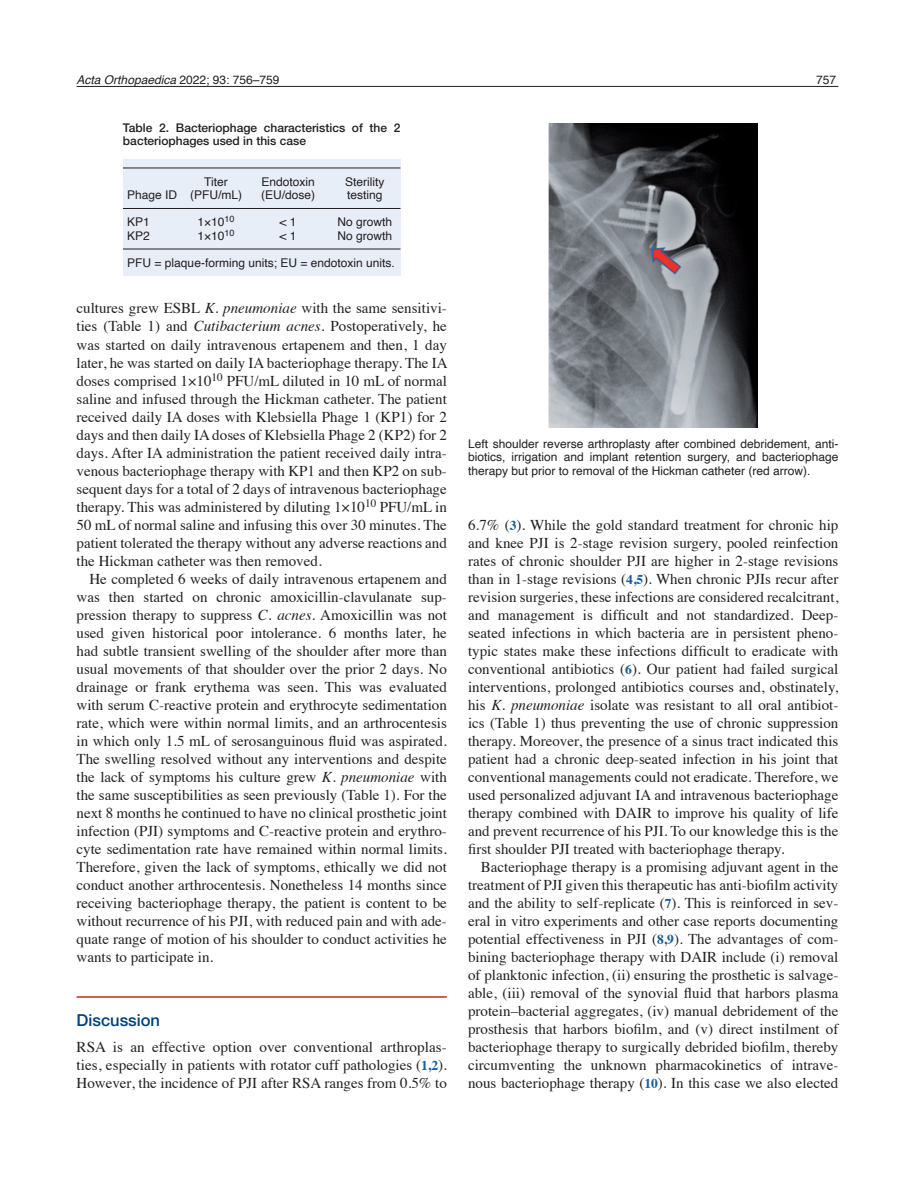
<style>
.page{position:relative;width:915px;height:1191px;background:#fff}
.page>*{position:absolute;margin:0;border:0;box-sizing:border-box;transform-origin:0 0}
._2-Rubrik{font:500 16.5px "Helvetica Neue LTW1 G";color:#004279}
._5-Brödtext{font:15px/18px "Times";color:#231f20;text-align:justify}
._4-Brödstart{font:15px/18px "Times";color:#231f20;text-align:justify}
._6-Figurtext{font:12px/13.5px "Helvetica";color:#231f20;text-align:justify}
.Tabelltext{font:12px "Helvetica";color:#231f20}
._9-Tabellhuvud{font:500 12px/13.5px "Helvetica Neue LTW1 G";color:#231f20}
.t1{font:italic 12px "Helvetica";color:#231f20}
.s1{font-style:normal}
.s2{font-style:italic}
.s3{font-weight:700;font-size:13.5px;color:#175d9e}
</style>
<div class="page">
<hr style="left:77px;top:86px;width:761px;height:1px;background:#231f20">
<hr style="left:77px;top:996px;width:369px;height:1px;background:#bc2e18">
<div style="left:123px;top:160px;width:277px;height:116px;background:#e8eef8"></div>
<hr style="left:123px;top:168px;width:277px;height:1px;background:#231f20">
<hr style="left:123px;top:208px;width:277px;height:1px;background:#231f20">
<hr style="left:123px;top:249px;width:277px;height:1px;background:#231f20">
<img style="left:548px;top:123px;width:209px;height:304px">
<p class="t1" style="left:77px;top:70px;width:204px">Acta Orthopaedica <span class="s1">2022; 93: 756–759</span></p>
<p class="_6-Figurtext" style="left:816px;top:73px;width:22px">757</p>
<p class="_9-Tabellhuvud" style="left:123px;top:121px;width:279px">Table 2. Bacteriophage characteristics of the 2 bacteriophages used in this case</p>
<p class="Tabelltext" style="left:204px;top:172px;width:25px">Titer</p>
<p class="Tabelltext" style="left:261px;top:172px;width:55px">Endotoxin</p>
<p class="Tabelltext" style="left:345px;top:172px;width:41px">Sterility</p>
<p class="Tabelltext" style="left:127px;top:186px;width:116px">Phage ID (PFU/mL)</p>
<p class="Tabelltext" style="left:261px;top:186px;width:56px">(EU/dose)</p>
<p class="Tabelltext" style="left:347px;top:186px;width:37px">testing</p>
<p class="Tabelltext" style="left:127px;top:213px;width:24px">KP1</p>
<p class="Tabelltext" style="left:197px;top:213px;width:39px">1×10<sup>10</sup></p>
<p class="Tabelltext" style="left:279px;top:213px;width:19px">&lt; 1</p>
<p class="Tabelltext" style="left:337px;top:213px;width:56px">No growth</p>
<p class="Tabelltext" style="left:127px;top:226px;width:24px">KP2</p>
<p class="Tabelltext" style="left:197px;top:226px;width:39px">1×10<sup>10</sup></p>
<p class="Tabelltext" style="left:279px;top:226px;width:19px">&lt; 1</p>
<p class="Tabelltext" style="left:337px;top:226px;width:56px">No growth</p>
<p class="Tabelltext" style="left:127px;top:253px;width:269px">PFU = plaque-forming units; EU = endotoxin units.</p>
<p class="_5-Brödtext" style="left:77px;top:298px;width:372px">cultures grew ESBL <span class="s2">K. pneumoniae</span> with the same sensitivi&shy;ties (Table 1) and <span class="s2">Cutibacterium acnes</span>. Postoperatively, he was started on daily intravenous ertapenem and then, 1 day later, he was started on daily IA bacteriophage therapy. The IA doses comprised 1×10<sup>10</sup> PFU/mL diluted in 10 mL of normal saline and infused through the Hickman catheter. The patient received daily IA doses with Klebsiella Phage 1 (KP1) for 2 days and then daily IA doses of Klebsiella Phage 2 (KP2) for 2 days. After IA administration the patient received daily intra&shy;venous bacteriophage therapy with KP1 and then KP2 on sub&shy;sequent days for a total of 2 days of intravenous bacteriophage therapy. This was administered by diluting 1×10<sup>10</sup> PFU/mL in 50 mL of normal saline and infusing this over 30 minutes. The patient tolerated the therapy without any adverse reactions and the Hickman catheter was then removed.</p>
<p class="_5-Brödtext" style="left:77px;top:568px;width:371px;text-indent:13px">He completed 6 weeks of daily intravenous ertapenem and was then started on chronic amoxicillin-clavulanate sup&shy;pression therapy to suppress <span class="s2">C. acnes</span>. Amoxicillin was not used given historical poor intolerance. 6 months later, he had subtle transient swelling of the shoulder after more than usual movements of that shoulder over the prior 2 days. No drainage or frank erythema was seen. This was evaluated with serum C-reactive protein and erythrocyte sedimentation rate, which were within normal limits, and an arthrocentesis in which only 1.5 mL of serosanguinous fluid was aspirated.<br>The swelling resolved without any interventions and despite the lack of symptoms his culture grew <span class="s2">K. pneumoniae</span> with the same susceptibilities as seen previously (Table 1). For the next 8 months he continued to have no clinical prosthetic joint infection (PJI) symptoms and C-reactive protein and erythro&shy;cyte sedimentation rate have remained within normal limits.<br>Therefore, given the lack of symptoms, ethically we did not conduct another arthrocentesis. Nonetheless 14 months since receiving bacteriophage therapy, the patient is content to be without recurrence of his PJI, with reduced pain and with ade&shy;quate range of motion of his shoulder to conduct activities he wants to participate in.</p>
<p class="_2-Rubrik" style="left:77px;top:1010px;width:85px">Discussion</p>
<p class="_4-Brödstart" style="left:77px;top:1036px;width:371px">RSA is an effective option over conventional arthroplas&shy;ties, especially in patients with rotator cuff pathologies (<span class="s3">1,2</span>).<br>However, the incidence of PJI after RSA ranges from 0.5% to</p>
<p class="_6-Figurtext" style="left:468px;top:437px;width:371px">Left shoulder reverse arthroplasty after combined debridement, anti&shy;biotics, irrigation and implant retention surgery, and bacteriophage therapy but prior to removal of the Hickman catheter (red arrow).</p>
<p class="_4-Brödstart" style="left:468px;top:514px;width:371px">6.7% (<span class="s3">3</span>). While the gold standard treatment for chronic hip and knee PJI is 2-stage revision surgery, pooled reinfection rates of chronic shoulder PJI are higher in 2-stage revisions than in 1-stage revisions (<span class="s3">4,5</span>). When chronic PJIs recur after revision surgeries, these infections are considered recalcitrant, and management is difficult and not standardized. Deep&shy;seated infections in which bacteria are in persistent pheno&shy;typic states make these infections difficult to eradicate with conventional antibiotics (<span class="s3">6</span>). Our patient had failed surgical interventions, prolonged antibiotics courses and, obstinately, his <span class="s2">K. pneumoniae</span> isolate was resistant to all oral antibiot&shy;ics (Table 1) thus preventing the use of chronic suppression therapy. Moreover, the presence of a sinus tract indicated this patient had a chronic deep-seated infection in his joint that conventional managements could not eradicate. Therefore, we used personalized adjuvant IA and intravenous bacteriophage therapy combined with DAIR to improve his quality of life and prevent recurrence of his PJI. To our knowledge this is the first shoulder PJI treated with bacteriophage therapy.</p>
<p class="_5-Brödtext" style="left:468px;top:856px;width:371px;text-indent:13px">Bacteriophage therapy is a promising adjuvant agent in the treatment of PJI given this therapeutic has anti-biofilm activity and the ability to self-replicate (<span class="s3">7</span>). This is reinforced in sev&shy;eral in vitro experiments and other case reports documenting potential effectiveness in PJI (<span class="s3">8,9</span>). The advantages of com&shy;bining bacteriophage therapy with DAIR include (i) removal of planktonic infection, (ii) ensuring the prosthetic is salvage&shy;able, (iii) removal of the synovial fluid that harbors plasma protein–bacterial aggregates, (iv) manual debridement of the prosthesis that harbors biofilm, and (v) direct instilment of bacteriophage therapy to surgically debrided biofilm, thereby circumventing the unknown pharmacokinetics of intrave&shy;nous bacteriophage therapy (<span class="s3">10</span>). In this case we also elected</p>
</div>
